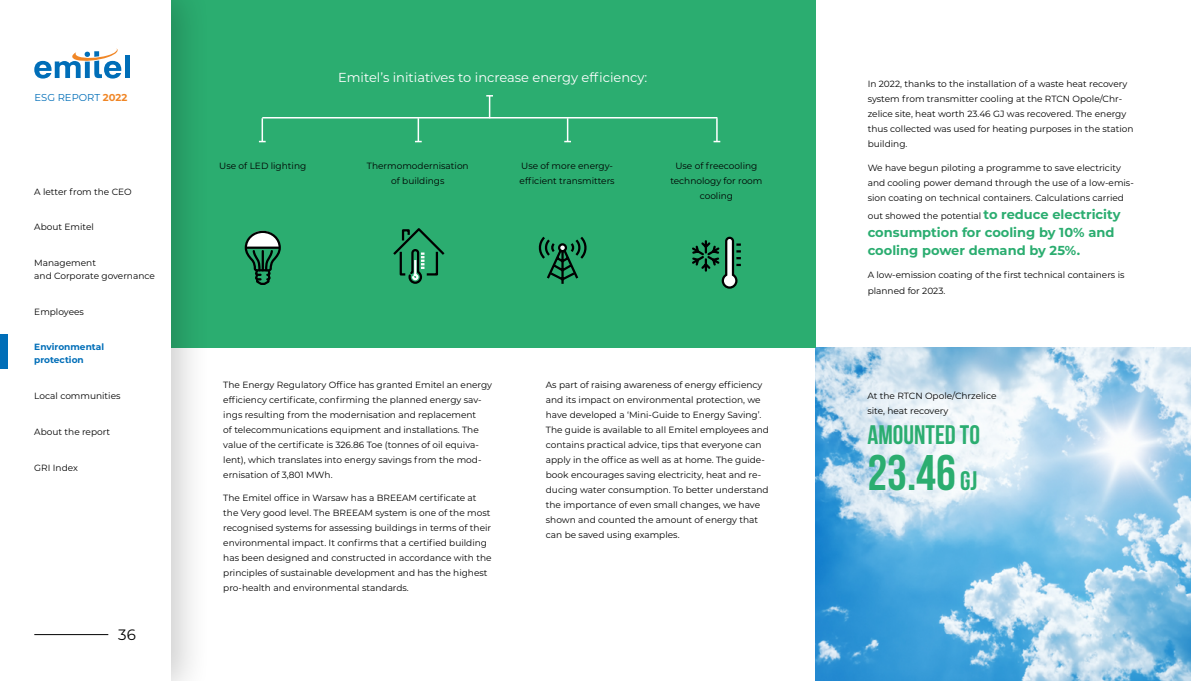
<style>
.page{position:relative;width:1191px;height:681px;background:#fff}
.page>*{position:absolute;margin:0;border:0;box-sizing:border-box;transform-origin:0 0}
.t1{font:700 49.9px "Bebas Neue";color:#2bad70}
.t2{font:700 26.8px "Bebas Neue";color:#2bad70}
.t3{font:15px "Montserrat";color:#000}
.t4{font:700 13px/18px "Montserrat";color:#2bad70}
.t5{font:13px "Montserrat";color:#fff}
.t6{font:10px "Montserrat";color:#006eb8}
.t7{font:9px/15px "Montserrat";color:#000}
.t8{font:700 9px/13px "Montserrat";color:#006eb8}
.s1{font-weight:700;color:#f08626}
.s2{font-weight:700;font-size:13px;color:#2bad70}
.s3{font-size:26.8px}
</style>
<div class="page">
<img style="left:815px;top:347px;width:376px;height:333px">
<div style="left:130px;top:0;width:685px;height:347px;background:#2bad70"></div>
<hr style="left:262px;top:117px;width:455px;height:1px;background:#fff">
<hr style="left:261px;top:118px;width:2px;height:23px;background:#fff">
<svg style="left:713px;top:118px;width:7px;height:24px"></svg>
<svg style="left:564px;top:118px;width:7px;height:24px"></svg>
<hr style="left:417px;top:118px;width:2px;height:23px;background:#fff">
<svg style="left:486px;top:95px;width:7px;height:22px"></svg>
<svg style="left:692px;top:236px;width:49px;height:53px"></svg>
<svg style="left:393px;top:228px;width:52px;height:56px"></svg>
<svg style="left:244px;top:230px;width:37px;height:55px"></svg>
<hr style="left:246px;top:246px;width:34px;height:3px;background:#000">
<svg style="left:538px;top:236px;width:49px;height:48px"></svg>
<div style="left:0;top:0;width:212px;height:680px;background:#000;opacity:.2"></div>
<div style="left:0;top:0;width:170px;height:680px;background:#fff"></div>
<div style="left:125px;top:56px;width:5px;height:22px;background:#006eb8"></div>
<svg style="left:34px;top:48px;width:87px;height:30px"></svg>
<div style="left:0;top:334px;width:8px;height:35px;background:#006eb8"></div>
<hr style="left:34px;top:634px;width:74px;height:1px;background:#000">
<p class="t6" style="left:35px;top:91px;width:94px">ESG REPORT <span class="s1">2022</span></p>
<p class="t7" style="left:34px;top:183px;width:99px">A letter from the CEO</p>
<p class="t7" style="left:34px;top:219px;width:61px">About Emitel</p>
<p class="t7" style="left:34px;top:256px;width:122px;line-height:13px">Management<br>and Corporate governance</p>
<p class="t7" style="left:34px;top:303px;width:51px">Employees</p>
<p class="t8" style="left:34px;top:340px;width:71px">Environmental protection</p>
<p class="t7" style="left:34px;top:388px;width:88px">Local communities</p>
<p class="t7" style="left:34px;top:423px;width:77px">About the report</p>
<p class="t7" style="left:34px;top:459px;width:45px">GRI Index</p>
<h3 class="t3" style="left:118px;top:623px;width:19px">36</h3>
<h3 class="t5" style="left:338px;top:68px;width:311px">Emitel’s initiatives to increase energy efficiency:</h3>
<p class="t7" style="left:219px;top:158px;width:88px">Use of LED lighting</p>
<p class="t7" style="left:367px;top:158px;width:103px;text-align:center">Thermomodernisation of buildings</p>
<p class="t7" style="left:519px;top:158px;width:97px">Use of more energy&shy;efficient transmitters</p>
<p class="t7" style="left:670px;top:158px;width:94px;text-align:center">Use of freecooling technology for room cooling</p>
<p class="t7" style="left:223px;top:376px;width:270px">The Energy Regulatory Office has granted Emitel an energy efficiency certificate, confirming the planned energy sav&shy;ings resulting from the modernisation and replacement<br>of telecommunications equipment and installations. The value of the certificate is 326.86 Toe (tonnes of oil equiva&shy;lent), which translates into energy savings from the mod&shy;ernisation of 3,801 MWh.</p>
<p class="t7" style="left:223px;top:490px;width:270px">The Emitel office in Warsaw has a BREEAM certificate at the Very good level. The BREEAM system is one of the most recognised systems for assessing buildings in terms of their environmental impact. It confirms that a certified building has been designed and constructed in accordance with the principles of sustainable development and has the highest pro-health and environmental standards.</p>
<p class="t7" style="left:546px;top:376px;width:225px">As part of raising awareness of energy efficiency and its impact on environmental protection, we have developed a ‘Mini-Guide to Energy Saving’.<br>The guide is available to all Emitel employees and contains practical advice, tips that everyone can apply in the office as well as at home. The guide&shy;book encourages saving electricity, heat and re&shy;ducing water consumption. To better understand the importance of even small changes, we have shown and counted the amount of energy that can be saved using examples.</p>
<p class="t7" style="left:867px;top:76px;width:267px">In 2022, thanks to the installation of a waste heat recovery system from transmitter cooling at the RTCN Opole/Chr&shy;zelice site, heat worth 23.46 GJ was recovered. The energy thus collected was used for heating purposes in the station building.</p>
<p class="t7" style="left:867px;top:160px;width:267px">We have begun piloting a programme to save electricity and cooling power demand through the use of a low-emis&shy;sion coating on technical containers. Calculations carried</p>
<p class="t7" style="left:867px;top:208px;width:254px">out showed the potential <span class="s2">to reduce electricity</span></p>
<h3 class="t4" style="left:867px;top:222px;width:248px">consumption for cooling by 10% and cooling power demand by 25%.</h3>
<p class="t7" style="left:867px;top:267px;width:258px">A low-emission coating of the first technical containers is planned for 2023.</p>
<p class="t7" style="left:867px;top:388px;width:130px">At the RTCN Opole/Chrzelice site, heat recovery</p>
<h2 class="t2" style="left:867px;top:420px;width:114px">AMOUNTED TO</h2>
<h1 class="t1" style="left:867px;top:444px;width:111px">23.46 <span class="s3">GJ</span></h1>
</div>
